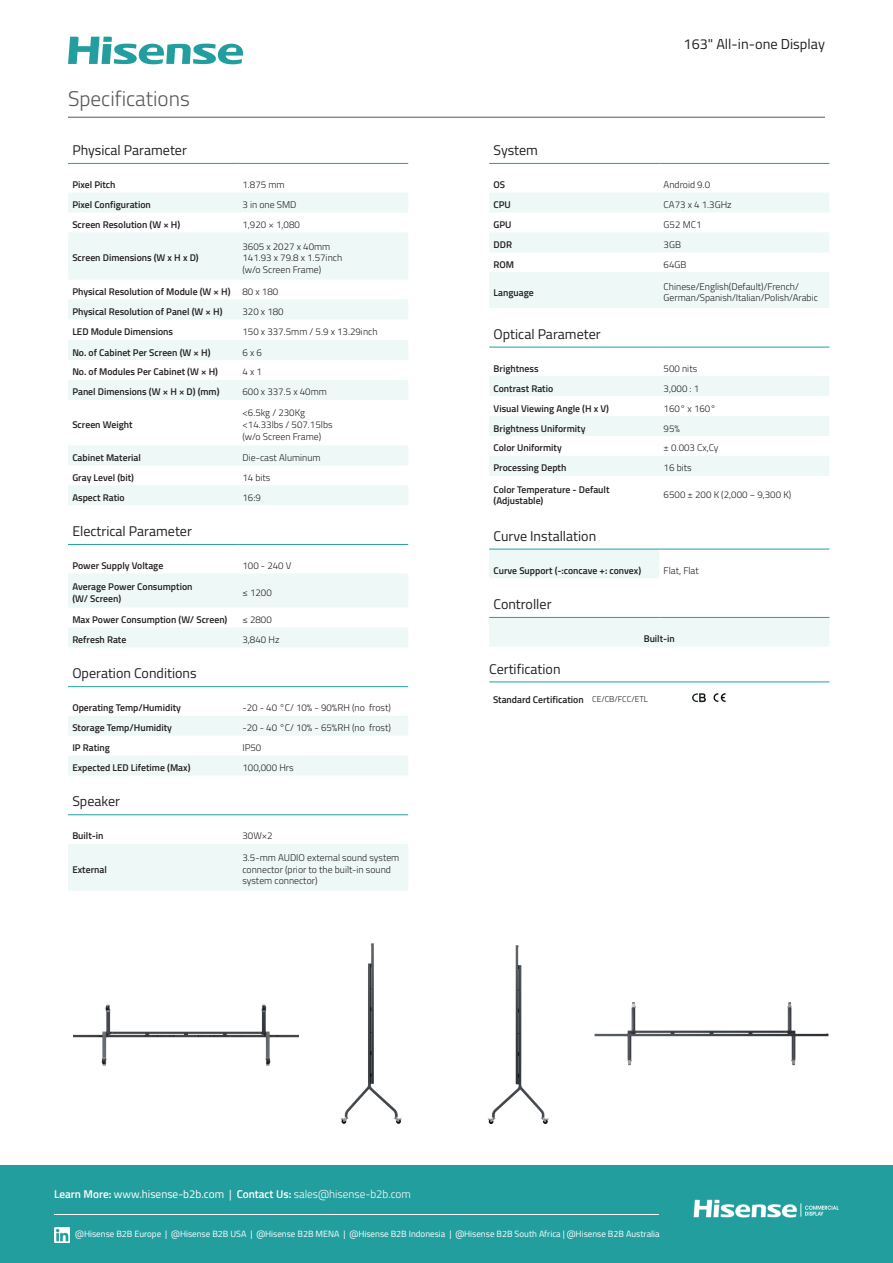
<style>
.page{position:relative;width:893px;height:1263px;background:#fff}
.page>*{position:absolute;margin:0;border:0;box-sizing:border-box;transform-origin:0 0}
.t1{font:300 21.15px "Titillium Web";color:#57585a}
.t2{font:14.4px "Titillium Web";color:#231f20}
.t3{font:14.1px "Titillium Web";color:#231f20}
.t4{font:300 11.25px "Titillium Web";color:#fff}
.t5{font:600 9.75px/11.7px "Titillium Web";color:#231f20}
.t6{font:300 9.75px/11.7px "Titillium Web";color:#231f20}
.t7{font:9px "Titillium Web";color:#fff}
.s1{font-weight:300}
.s2{font-weight:300;font-size:8.4px}
.s3{font-weight:600}
.s4{font-weight:400}
</style>
<div class="page">
<svg style="left:68px;top:574px;width:340px;height:73px"></svg>
<hr style="left:68px;top:544px;width:170px;height:1px;background:#239e9e">
<hr style="left:238px;top:544px;width:170px;height:1px;background:#239e9e">
<svg style="left:68px;top:716px;width:340px;height:59px"></svg>
<hr style="left:68px;top:686px;width:170px;height:1px;background:#239e9e">
<hr style="left:238px;top:686px;width:170px;height:1px;background:#239e9e">
<div style="left:68px;top:844px;width:340px;height:47px;background:#eef8f7"></div>
<hr style="left:68px;top:814px;width:170px;height:1px;background:#239e9e">
<hr style="left:238px;top:814px;width:170px;height:1px;background:#239e9e">
<svg style="left:489px;top:376px;width:340px;height:100px"></svg>
<hr style="left:489px;top:347px;width:170px;height:1px;background:#239e9e">
<hr style="left:659px;top:347px;width:170px;height:1px;background:#239e9e">
<div style="left:489px;top:550px;width:170px;height:28px;background:#eef8f7"></div>
<hr style="left:489px;top:549px;width:170px;height:1px;background:#239e9e">
<hr style="left:659px;top:549px;width:170px;height:1px;background:#239e9e">
<div style="left:489px;top:618px;width:340px;height:28px;background:#eef8f7"></div>
<hr style="left:489px;top:617px;width:170px;height:1px;background:#239e9e">
<hr style="left:659px;top:617px;width:170px;height:1px;background:#239e9e">
<hr style="left:68px;top:117px;width:757px;height:1px;background:#57585a">
<svg style="left:68px;top:37px;width:176px;height:27px"></svg>
<hr style="left:489px;top:681px;width:340px;height:1px;background:#239d9f">
<img style="left:692px;top:693px;width:14px;height:9px">
<img style="left:713px;top:693px;width:13px;height:9px">
<img style="left:73px;top:1003px;width:226px;height:63px">
<img style="left:487px;top:945px;width:62px;height:179px">
<img style="left:340px;top:943px;width:62px;height:181px">
<img style="left:594px;top:1002px;width:235px;height:64px">
<svg style="left:489px;top:193px;width:340px;height:115px"></svg>
<hr style="left:489px;top:163px;width:170px;height:1px;background:#239e9e">
<hr style="left:659px;top:163px;width:170px;height:1px;background:#239e9e">
<svg style="left:68px;top:193px;width:340px;height:312px;fill:#eef8f7"></svg>
<hr style="left:68px;top:163px;width:170px;height:1px;background:#239e9e">
<hr style="left:238px;top:163px;width:170px;height:1px;background:#239e9e">
<div style="left:0;top:1165px;width:893px;height:98px;background:#239e9e"></div>
<img style="left:694px;top:1199px;width:145px;height:18px">
<hr style="left:54px;top:1214px;width:605px;height:1px;background:#fff">
<img style="left:54px;top:1227px;width:15px;height:15px">
<h1 class="t1" style="left:68px;top:83px;width:123px">Specifications</h1>
<h3 class="t3" style="left:72px;top:140px;width:116px">Physical Parameter</h3>
<p class="t5" style="left:72px;top:178px;width:45px">Pixel Pitch</p>
<p class="t6" style="left:242px;top:178px;width:44px">1.875 mm</p>
<p class="t5" style="left:72px;top:198px;width:80px">Pixel Configuration</p>
<p class="t6" style="left:242px;top:198px;width:55px">3 in one SMD</p>
<p class="t5" style="left:72px;top:218px;width:109px">Screen Resolution (W × H)</p>
<p class="t6" style="left:242px;top:218px;width:59px">1,920 × 1,080</p>
<p class="t5" style="left:72px;top:252px;width:128px">Screen Dimensions (W x H x D)</p>
<p class="t6" style="left:242px;top:240px;width:101px">3605 x 2027 x 40mm<br>141.93 x 79.8 x 1.57inch (w/o Screen Frame)</p>
<p class="t5" style="left:72px;top:281px;width:207px;line-height:20px">Physical Resolution of Module (W × H) <span class="s1">80 x 180<br></span>Physical Resolution of Panel (W × H)</p>
<p class="t6" style="left:242px;top:305px;width:43px">320 x 180</p>
<p class="t5" style="left:72px;top:325px;width:102px">LED Module Dimensions</p>
<p class="t6" style="left:242px;top:325px;width:137px">150 x 337.5mm / 5.9 x 13.29inch</p>
<p class="t5" style="left:72px;top:346px;width:140px">No. of Cabinet Per Screen (W × H)</p>
<p class="t6" style="left:242px;top:346px;width:21px">6 x 6</p>
<p class="t5" style="left:72px;top:366px;width:147px">No. of Modules Per Cabinet (W × H)</p>
<p class="t6" style="left:242px;top:366px;width:21px">4 x 1</p>
<p class="t5" style="left:72px;top:386px;width:149px">Panel Dimensions (W × H × D) (mm)</p>
<p class="t6" style="left:242px;top:386px;width:86px">600 x 337.5 x 40mm</p>
<p class="t5" style="left:72px;top:418px;width:62px">Screen Weight</p>
<p class="t6" style="left:242px;top:407px;width:92px">&lt;6.5kg / 230Kg &lt;14.33lbs / 507.15lbs (w/o Screen Frame)</p>
<p class="t5" style="left:72px;top:451px;width:70px">Cabinet Material</p>
<p class="t6" style="left:242px;top:451px;width:80px">Die-cast Aluminum</p>
<p class="t5" style="left:72px;top:471px;width:63px">Gray Level (bit)</p>
<p class="t6" style="left:242px;top:471px;width:30px">14 bits</p>
<p class="t5" style="left:72px;top:491px;width:54px">Aspect Ratio</p>
<p class="t6" style="left:242px;top:491px;width:20px">16:9</p>
<h3 class="t3" style="left:72px;top:521px;width:121px">Electrical Parameter</h3>
<p class="t5" style="left:72px;top:559px;width:92px">Power Supply Voltage</p>
<p class="t6" style="left:242px;top:559px;width:51px">100 - 240 V</p>
<p class="t5" style="left:72px;top:580px;width:122px">Average Power Consumption (W/ Screen)</p>
<p class="t6" style="left:242px;top:586px;width:31px">≤ 1200</p>
<p class="t5" style="left:72px;top:613px;width:157px">Max Power Consumption (W/ Screen)</p>
<p class="t6" style="left:242px;top:613px;width:31px">≤ 2800</p>
<p class="t5" style="left:72px;top:633px;width:56px">Refresh Rate</p>
<p class="t6" style="left:242px;top:633px;width:39px">3,840 Hz</p>
<h3 class="t3" style="left:72px;top:663px;width:126px">Operation Conditions</h3>
<p class="t5" style="left:72px;top:701px;width:110px">Operating Temp/Humidity</p>
<p class="t6" style="left:242px;top:702px;width:150px">-20 - 40 °C/ 10% - 90%RH (no frost)</p>
<p class="t5" style="left:72px;top:721px;width:101px">Storage Temp/Humidity</p>
<p class="t6" style="left:242px;top:721px;width:150px">-20 - 40 °C/ 10% - 65%RH (no frost)</p>
<p class="t5" style="left:72px;top:741px;width:39px">IP Rating</p>
<p class="t6" style="left:242px;top:741px;width:20px">IP50</p>
<p class="t5" style="left:72px;top:761px;width:120px">Expected LED Lifetime (Max)</p>
<p class="t6" style="left:242px;top:761px;width:53px">100,000 Hrs</p>
<h3 class="t3" style="left:72px;top:791px;width:49px">Speaker</h3>
<p class="t5" style="left:72px;top:830px;width:33px">Built-in</p>
<p class="t6" style="left:242px;top:830px;width:32px">30W×2</p>
<p class="t5" style="left:72px;top:863px;width:36px">External</p>
<p class="t6" style="left:242px;top:851px;width:158px">3.5-mm AUDIO external sound system connector (prior to the built-in sound system connector)</p>
<h2 class="t2" style="left:684px;top:34px;width:143px">163" All-in-one Display</h2>
<h3 class="t3" style="left:494px;top:140px;width:46px">System</h3>
<p class="t5" style="left:494px;top:178px;width:13px">OS</p>
<p class="t6" style="left:664px;top:178px;width:48px">Android 9.0</p>
<p class="t5" style="left:494px;top:198px;width:19px">CPU</p>
<p class="t6" style="left:664px;top:198px;width:70px">CA73 x 4 1.3GHz</p>
<p class="t5" style="left:494px;top:218px;width:20px">GPU</p>
<p class="t6" style="left:664px;top:218px;width:39px">G52 MC1</p>
<p class="t5" style="left:494px;top:238px;width:20px">DDR</p>
<p class="t6" style="left:664px;top:238px;width:19px">3GB</p>
<p class="t5" style="left:494px;top:258px;width:22px">ROM</p>
<p class="t6" style="left:664px;top:258px;width:24px">64GB</p>
<p class="t5" style="left:494px;top:286px;width:42px">Language</p>
<p class="t6" style="left:664px;top:280px;width:156px">Chinese/English(Default)/French/<br>German/Spanish/Italian/Polish/Arabic</p>
<h3 class="t3" style="left:494px;top:323px;width:109px">Optical Parameter</h3>
<p class="t5" style="left:494px;top:362px;width:47px">Brightness</p>
<p class="t6" style="left:664px;top:362px;width:35px">500 nits</p>
<p class="t5" style="left:494px;top:382px;width:61px">Contrast Ratio</p>
<p class="t6" style="left:664px;top:382px;width:37px">3,000 : 1</p>
<p class="t5" style="left:494px;top:402px;width:117px">Visual Viewing Angle (H x V)</p>
<p class="t6" style="left:664px;top:402px;width:54px">160° x 160°</p>
<p class="t5" style="left:494px;top:422px;width:93px">Brightness Uniformity</p>
<p class="t6" style="left:664px;top:422px;width:18px">95%</p>
<p class="t5" style="left:494px;top:442px;width:70px">Color Uniformity</p>
<p class="t6" style="left:664px;top:442px;width:56px">± 0.003 Cx,Cy</p>
<p class="t5" style="left:494px;top:462px;width:74px">Processing Depth</p>
<p class="t6" style="left:664px;top:462px;width:30px">16 bits</p>
<p class="t5" style="left:494px;top:483px;width:117px">Color Temperature - Default (Adjustable)</p>
<p class="t6" style="left:664px;top:489px;width:129px">6500 ± 200 K (2,000 ~ 9,300 K)</p>
<h3 class="t3" style="left:494px;top:525px;width:104px">Curve Installation</h3>
<p class="t5" style="left:494px;top:564px;width:149px">Curve Support (-:concave +: convex)</p>
<p class="t6" style="left:664px;top:564px;width:37px">Flat, Flat</p>
<h3 class="t3" style="left:494px;top:594px;width:59px">Controller</h3>
<p class="t5" style="left:644px;top:632px;width:33px">Built-in</p>
<h3 class="t3" style="left:489px;top:659px;width:73px">Certification</h3>
<p class="t5" style="left:493px;top:693px;width:156px">Standard Certification <span class="s2">CE/CB/FCC/ETL</span></p>
<p class="t4" style="left:54px;top:1186px;width:358px"><span class="s3">Learn More:</span> <span class="s4">www.hisense-b2b.com |</span> <span class="s3">Contact Us:</span> sales@hisense-b2b.com</p>
<p class="t7" style="left:75px;top:1227px;width:586px">@Hisense B2B Europe | @Hisense B2B USA | @Hisense B2B MENA | @Hisense B2B Indonesia | @Hisense B2B South Africa | @Hisense B2B Australia</p>
</div>
